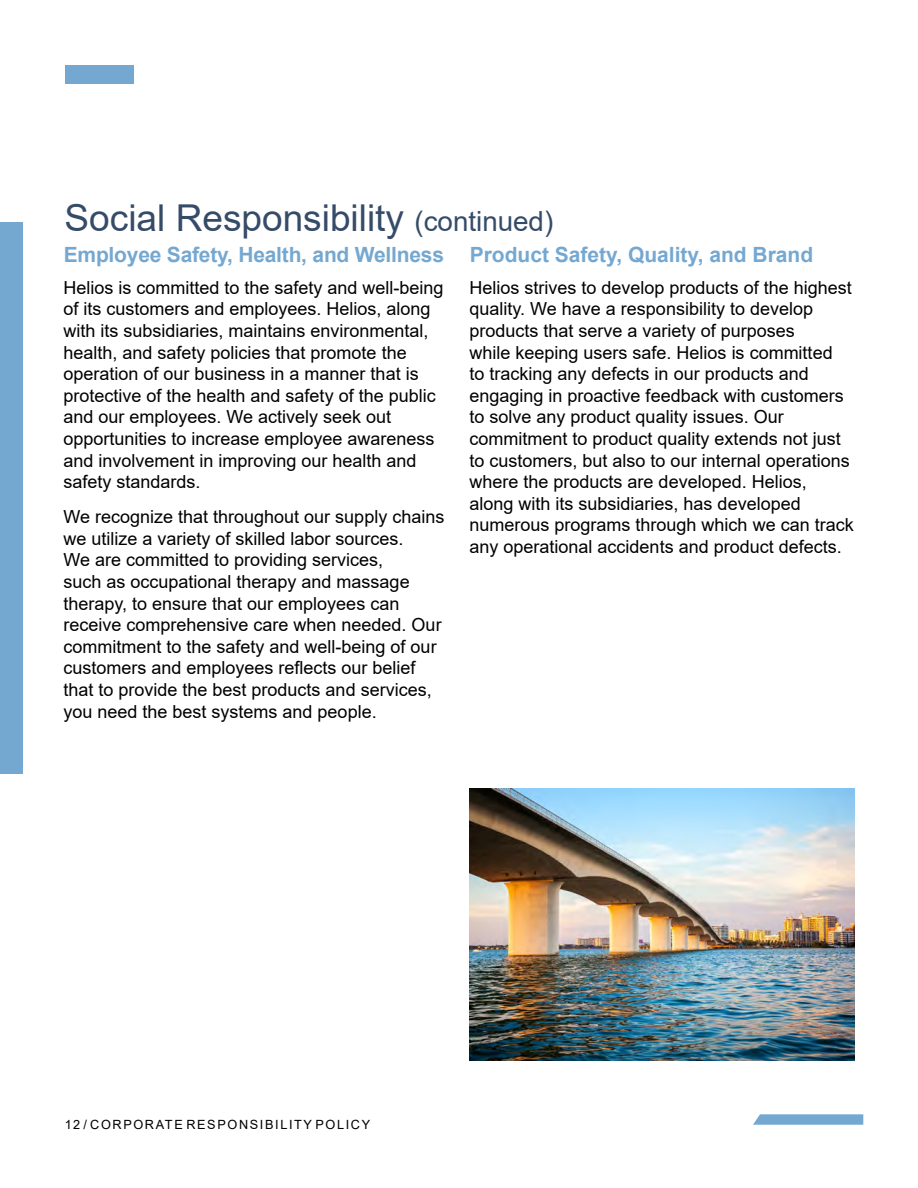
<style>
.page{position:relative;width:918px;height:1188px;background:#fff}
.page>*{position:absolute;margin:0;border:0;box-sizing:border-box;transform-origin:0 0}
.t1{font:37.05px "Arial";color:#354b68}
.t2{font:700 21px "Arial";letter-spacing:-.01em;color:#75a8d1}
.t3{font:18px/21.6px "Arial";color:#000}
.t4{font:12.75px "Arial";letter-spacing:.13em;color:#000}
.s1{font-size:27.75px}
</style>
<div class="page">
<div style="left:65px;top:65px;width:68px;height:19px;background:#75a8d1"></div>
<div style="left:0;top:223px;width:22px;height:551px;background:#75a8d1"></div>
<svg style="left:753px;top:1114px;width:110px;height:11px"></svg>
<img style="left:470px;top:788px;width:384px;height:272px">
<h1 class="t1" style="left:65px;top:192px;width:490px">Social Responsibility <span class="s1">(continued)</span></h1>
<p class="t2" style="left:64px;top:240px;width:382px">Employee Safety, Health, and Wellness</p>
<p class="t3" style="left:64px;top:277px;width:382px">Helios is committed to the safety and well-being of its customers and employees. Helios, along with its subsidiaries, maintains environmental, health, and safety policies that promote the operation of our business in a manner that is protective of the health and safety of the public and our employees. We actively seek out opportunities to increase employee awareness and involvement in improving our health and safety standards.</p>
<p class="t3" style="left:64px;top:506px;width:382px">We recognize that throughout our supply chains we utilize a variety of skilled labor sources.<br>We are committed to providing services,<br>such as occupational therapy and massage therapy, to ensure that our employees can receive comprehensive care when needed. Our commitment to the safety and well-being of our customers and employees reflects our belief that to provide the best products and services, you need the best systems and people.</p>
<p class="t2" style="left:470px;top:240px;width:345px">Product Safety, Quality, and Brand</p>
<p class="t3" style="left:470px;top:277px;width:386px">Helios strives to develop products of the highest quality. We have a responsibility to develop products that serve a variety of purposes<br>while keeping users safe. Helios is committed<br>to tracking any defects in our products and engaging in proactive feedback with customers to solve any product quality issues. Our commitment to product quality extends not just to customers, but also to our internal operations where the products are developed. Helios, along with its subsidiaries, has developed numerous programs through which we can track any operational accidents and product defects.</p>
<p class="t4" style="left:65px;top:1116px;width:307px">12 / Corporate Responsibility Policy</p>
</div>
